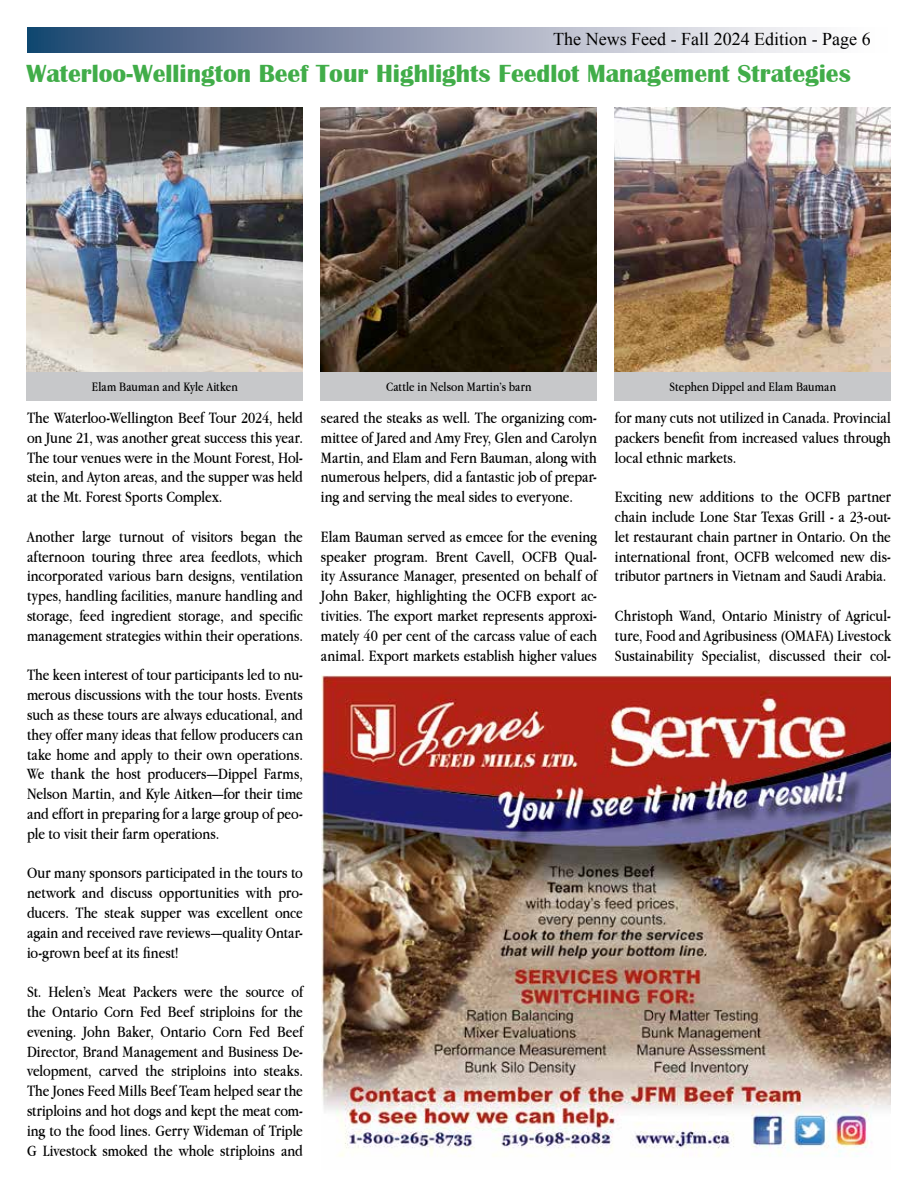
<style>
.page{position:relative;width:918px;height:1188px;background:#fff}
.page>*{position:absolute;margin:0;border:0;box-sizing:border-box;transform-origin:0 0}
.t1{font:700 25.5px "Britannic";color:#41ad49}
.t2{font:18px "Times New Roman";color:#000}
.t3{font:16.5px/19.8px "Apple Garamond";color:#000;text-align:justify}
.t4{font:13.5px "Apple Garamond";letter-spacing:.01em;color:#000}
</style>
<div class="page">
<svg style="left:27px;top:27px;width:790px;height:25px"></svg>
<img style="left:27px;top:107px;width:276px;height:265px">
<img style="left:321px;top:107px;width:276px;height:265px">
<img style="left:615px;top:107px;width:276px;height:265px">
<img style="left:321px;top:675px;width:570px;height:482px">
<div style="left:27px;top:372px;width:276px;height:29px;background:#c7c8ca"></div>
<div style="left:321px;top:372px;width:276px;height:29px;background:#c7c8ca"></div>
<div style="left:615px;top:372px;width:276px;height:29px;background:#c7c8ca"></div>
<p class="t2" style="left:553px;top:27px;width:319px">The News Feed - Fall 2024 Edition - Page 6</p>
<h1 class="t1" style="left:27px;top:59px;width:826px">Waterloo-Wellington Beef Tour Highlights Feedlot Management Strategies</h1>
<p class="t4" style="left:92px;top:379px;width:147px">Elam Bauman and Kyle Aitken</p>
<p class="t4" style="left:386px;top:379px;width:147px">Cattle in Nelson Martin’s barn</p>
<p class="t4" style="left:670px;top:379px;width:168px">Stephen Dippel and Elam Bauman</p>
<p class="t3" style="left:27px;top:407px;width:278px">The Waterloo-Wellington Beef Tour 2024, held on June 21, was another great success this year.<br>The tour venues were in the Mount Forest, Hol&shy;stein, and Ayton areas, and the supper was held at the Mt. Forest Sports Complex.</p>
<p class="t3" style="left:27px;top:526px;width:278px">Another large turnout of visitors began the afternoon touring three area feedlots, which incorporated various barn designs, ventilation types, handling facilities, manure handling and storage, feed ingredient storage, and specific management strategies within their operations.</p>
<p class="t3" style="left:27px;top:665px;width:278px">The keen interest of tour participants led to nu&shy;merous discussions with the tour hosts. Events such as these tours are always educational, and they offer many ideas that fellow producers can take home and apply to their own operations.<br>We thank the host producers—Dippel Farms, Nelson Martin, and Kyle Aitken—for their time and effort in preparing for a large group of peo&shy;ple to visit their farm operations.</p>
<p class="t3" style="left:27px;top:863px;width:278px">Our many sponsors participated in the tours to network and discuss opportunities with pro&shy;ducers. The steak supper was excellent once again and received rave reviews—quality Ontar&shy;io-grown beef at its finest!</p>
<p class="t3" style="left:27px;top:982px;width:278px">St. Helen’s Meat Packers were the source of the Ontario Corn Fed Beef striploins for the evening. John Baker, Ontario Corn Fed Beef Director, Brand Management and Business De&shy;velopment, carved the striploins into steaks.<br>The Jones Feed Mills Beef Team helped sear the striploins and hot dogs and kept the meat com&shy;ing to the food lines. Gerry Wideman of Triple G Livestock smoked the whole striploins and</p>
<p class="t3" style="left:321px;top:407px;width:277px">seared the steaks as well. The organizing com&shy;mittee of Jared and Amy Frey, Glen and Carolyn Martin, and Elam and Fern Bauman, along with numerous helpers, did a fantastic job of prepar&shy;ing and serving the meal sides to everyone.</p>
<p class="t3" style="left:321px;top:526px;width:278px">Elam Bauman served as emcee for the evening speaker program. Brent Cavell, OCFB Qual&shy;ity Assurance Manager, presented on behalf of John Baker, highlighting the OCFB export ac&shy;tivities. The export market represents approxi&shy;mately 40 per cent of the carcass value of each animal. Export markets establish higher values</p>
<p class="t3" style="left:615px;top:407px;width:278px">for many cuts not utilized in Canada. Provincial packers benefit from increased values through local ethnic markets.</p>
<p class="t3" style="left:615px;top:487px;width:278px">Exciting new additions to the OCFB partner chain include Lone Star Texas Grill - a 23-out&shy;let restaurant chain partner in Ontario. On the international front, OCFB welcomed new dis&shy;tributor partners in Vietnam and Saudi Arabia.</p>
<p class="t3" style="left:615px;top:605px;width:278px">Christoph Wand, Ontario Ministry of Agricul&shy;ture, Food and Agribusiness (OMAFA) Livestock Sustainability Specialist, discussed their col-</p>
</div>
